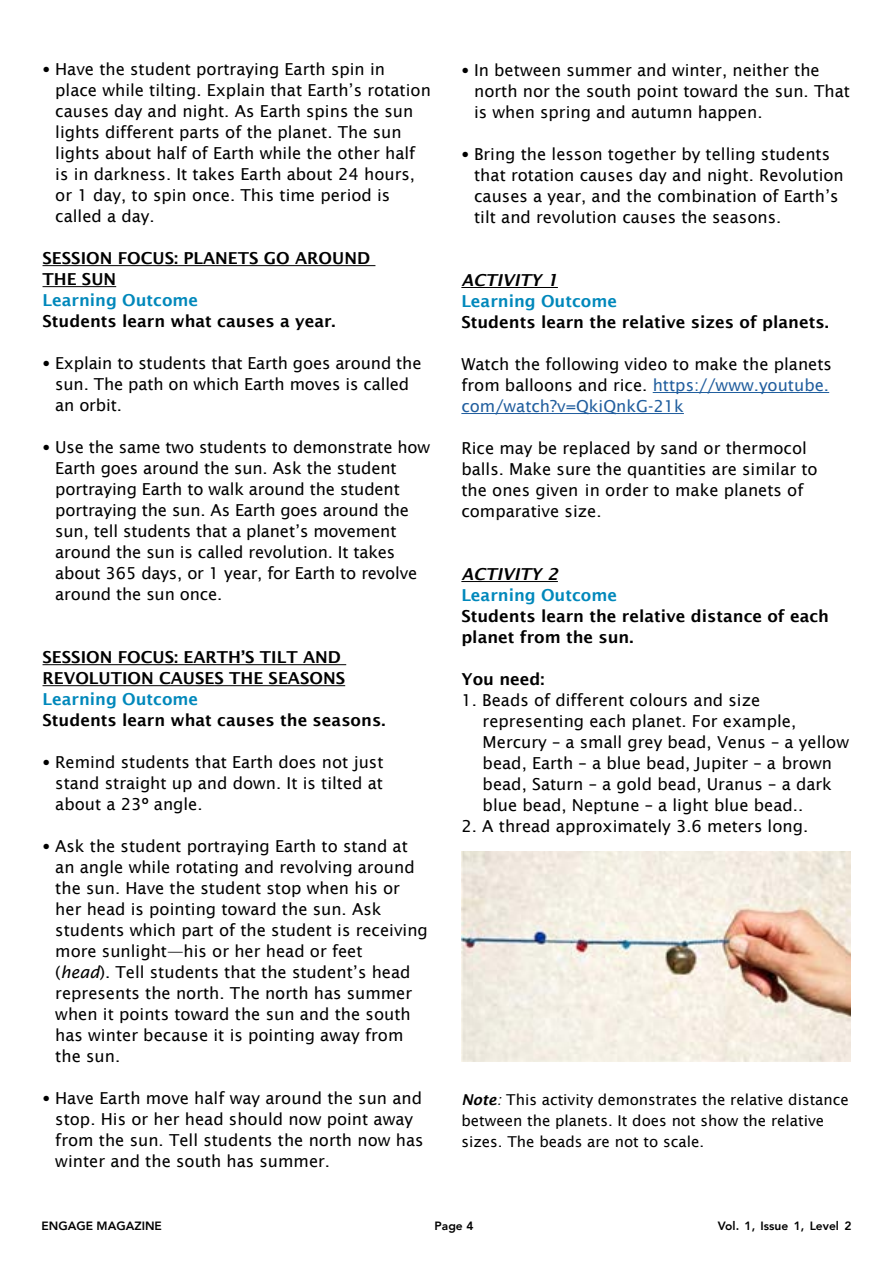
<style>
.page{position:relative;width:893px;height:1263px;background:#fff}
.page>*{position:absolute;margin:0;border:0;box-sizing:border-box;transform-origin:0 0}
.t1{font:16.5px/21px "Lucida Sans";color:#000}
.t2{font:600 16.5px/21px "Lucida Sans";color:#000}
.t3{font:600 16.5px "Lucida Sans";color:#08b}
.t4{font:italic 600 16.5px "Lucida Sans";color:#000}
.t5{font:15px/21px "Lucida Sans";color:#000}
.t6{font:800 12px "Avenir";color:#000}
.s1{font-family:"DIN Black Alternate"}
.s2{font-style:italic}
.s3{color:#215e9e}
.s4{font-weight:600;font-style:italic}
</style>
<div class="page">
<hr style="left:43px;top:265px;width:332px;height:1px;background:#000">
<hr style="left:43px;top:286px;width:73px;height:1px;background:#000">
<hr style="left:43px;top:664px;width:303px;height:1px;background:#000">
<hr style="left:43px;top:685px;width:302px;height:1px;background:#000">
<hr style="left:461px;top:287px;width:97px;height:1px;background:#000">
<hr style="left:653px;top:392px;width:176px;height:1px;background:#215e9e">
<hr style="left:461px;top:413px;width:223px;height:1px;background:#215e9e">
<hr style="left:461px;top:581px;width:97px;height:1px;background:#000">
<img style="left:461px;top:852px;width:389px;height:210px">
<p class="t1" style="left:55px;top:59px;width:377px;text-indent:-13px"><span class="s1">¥</span> Have the student portraying Earth spin in place while tilting. Explain that Earth’s rotation causes day and night. As Earth spins the sun lights different parts of the planet. The sun lights about half of Earth while the other half is in darkness. It takes Earth about 24 hours, or 1 day, to spin once. This time period is called a day.</p>
<p class="t2" style="left:43px;top:248px;width:329px">SESSION FOCUS: PLANETS GO AROUND<br>THE SUN</p>
<p class="t3" style="left:43px;top:291px;width:157px">Learning Outcome</p>
<p class="t2" style="left:43px;top:311px;width:295px">Students learn what causes a year.</p>
<p class="t1" style="left:55px;top:353px;width:368px;text-indent:-13px"><span class="s1">¥</span> Explain to students that Earth goes around the sun. The path on which Earth moves is called an orbit.</p>
<p class="t1" style="left:55px;top:437px;width:376px;text-indent:-13px"><span class="s1">¥</span> Use the same two students to demonstrate how Earth goes around the sun. Ask the student portraying Earth to walk around the student portraying the sun. As Earth goes around the sun, tell students that a planet’s movement around the sun is called revolution. It takes about 365 days, or 1 year, for Earth to revolve around the sun once.</p>
<p class="t2" style="left:43px;top:647px;width:304px">SESSION FOCUS: EARTH’S TILT AND<br>REVOLUTION CAUSES THE SEASONS</p>
<p class="t3" style="left:43px;top:690px;width:157px">Learning Outcome</p>
<p class="t2" style="left:43px;top:710px;width:344px">Students learn what causes the seasons.</p>
<p class="t1" style="left:55px;top:752px;width:330px;text-align:justify;text-indent:-13px"><span class="s1">¥</span> Remind students that Earth does not just stand straight up and down. It is tilted at about a 23º angle.</p>
<p class="t1" style="left:55px;top:836px;width:374px;text-indent:-13px"><span class="s1">¥</span> Ask the student portraying Earth to stand at an angle while rotating and revolving around the sun. Have the student stop when his or her head is pointing toward the sun. Ask students which part of the student is receiving more sunlight—his or her head or feet<br>(<span class="s2">head</span>). Tell students that the student’s head represents the north. The north has summer when it points toward the sun and the south has winter because it is pointing away from the sun.</p>
<p class="t1" style="left:55px;top:1088px;width:370px;text-indent:-13px"><span class="s1">¥</span> Have Earth move half way around the sun and stop. His or her head should now point away from the sun. Tell students the north now has winter and the south has summer.</p>
<p class="t1" style="left:474px;top:59px;width:377px;text-indent:-13px"><span class="s1">¥</span> In between summer and winter, neither the north nor the south point toward the sun. That is when spring and autumn happen.</p>
<p class="t1" style="left:474px;top:143px;width:371px;text-indent:-13px"><span class="s1">¥</span> Bring the lesson together by telling students that rotation causes day and night. Revolution causes a year, and the combination of Earth’s tilt and revolution causes the seasons.</p>
<p class="t4" style="left:461px;top:271px;width:98px">ACTIVITY 1</p>
<p class="t3" style="left:461px;top:292px;width:157px">Learning Outcome</p>
<p class="t2" style="left:461px;top:311px;width:369px">Students learn the relative sizes of planets.</p>
<p class="t1" style="left:461px;top:353px;width:372px">Watch the following video to make the planets from balloons and rice. <span class="s3">https://www.youtube. com/watch?v=QkiQnkG-21k</span></p>
<p class="t1" style="left:461px;top:437px;width:358px">Rice may be replaced by sand or thermocol balls. Make sure the quantities are similar to the ones given in order to make planets of comparative size.</p>
<p class="t4" style="left:461px;top:565px;width:98px">ACTIVITY 2</p>
<p class="t3" style="left:461px;top:586px;width:157px">Learning Outcome</p>
<p class="t2" style="left:461px;top:605px;width:369px">Students learn the relative distance of each planet from the sun.</p>
<p class="t2" style="left:461px;top:668px;width:85px">You need:</p>
<p class="t1" style="left:483px;top:689px;width:368px;text-indent:-21px">1. Beads of different colours and size representing each planet. For example, Mercury – a small grey bead, Venus – a yellow bead, Earth – a blue bead, Jupiter – a brown bead, Saturn – a gold bead, Uranus – a dark blue bead, Neptune – a light blue bead..</p>
<p class="t1" style="left:461px;top:815px;width:348px">2. A thread approximately 3.6 meters long.</p>
<p class="t5" style="left:461px;top:1089px;width:389px"><span class="s4">Note</span><span class="s2">:</span> This activity demonstrates the relative distance between the planets. It does not show the relative sizes. The beads are not to scale.</p>
<p class="t6" style="left:41px;top:1216px;width:122px">ENGAGE MAGAZINE</p>
<p class="t6" style="left:435px;top:1216px;width:40px">Page 4</p>
<p class="t6" style="left:718px;top:1216px;width:135px">Vol. 1, Issue 1, Level 2</p>
</div>
